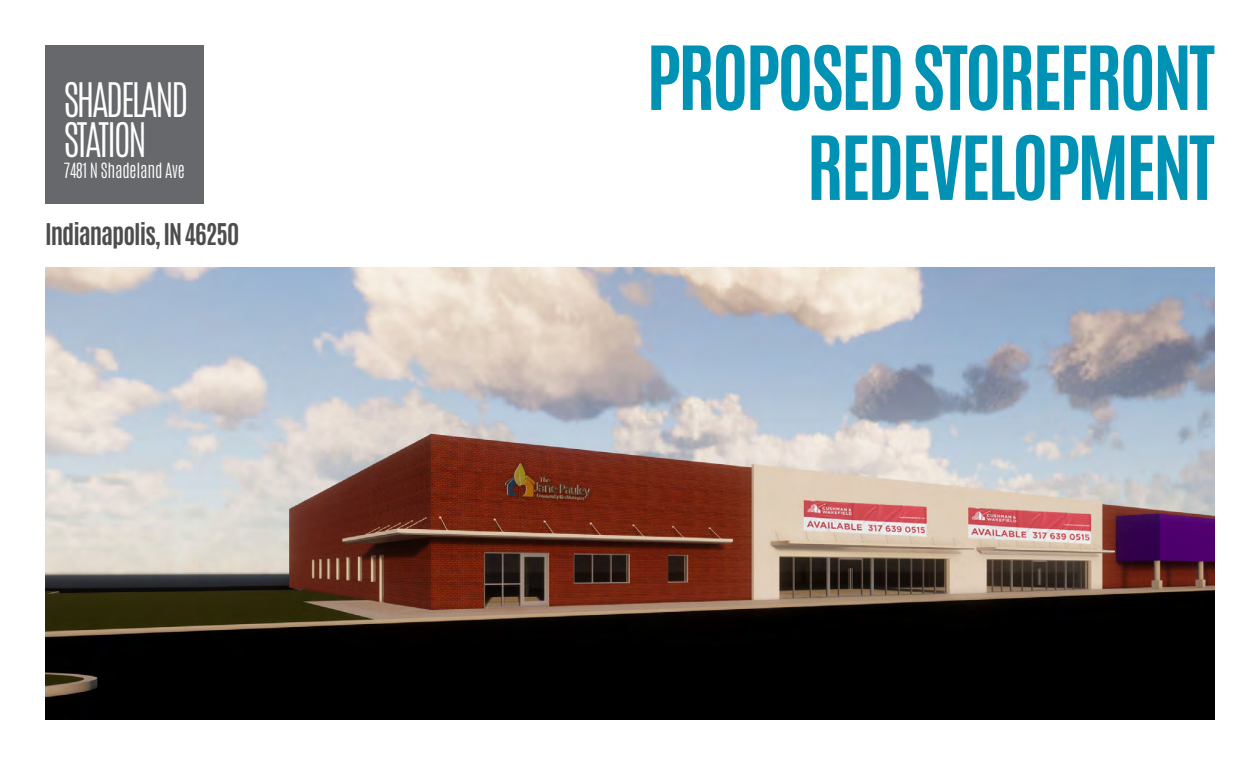
<style>
.page{position:relative;width:1260px;height:765px;background:#fff}
.page>*{position:absolute;margin:0;border:0;box-sizing:border-box;transform-origin:0 0}
.t1{font:700 75px/90px "Antonio";letter-spacing:-.04em;color:#0092b4;text-align:right}
.t2{font:300 39.75px/39.6px "Antonio";letter-spacing:-.07em;color:#fff}
.t3{font:700 25px "Antonio";letter-spacing:-.04em;color:#4d4d4f}
.t4{font:300 17.5px "Antonio";letter-spacing:-.01em;color:#fff}
</style>
<div class="page">
<img style="left:45px;top:267px;width:1170px;height:453px">
<div style="left:45px;top:45px;width:159px;height:159px;background:#67686b"></div>
<p class="t2" style="left:64px;top:80px;width:126px">SHADELAND<br>STATION</p>
<p class="t4" style="left:64px;top:158px;width:122px">7481 N Shadeland Ave</p>
<p class="t3" style="left:45px;top:216px;width:196px">Indianapolis, IN 46250</p>
<p class="t1" style="left:646px;top:34px;width:570px">PROPOSED STOREFRONT<br>REDEVELOPMENT</p>
</div>
